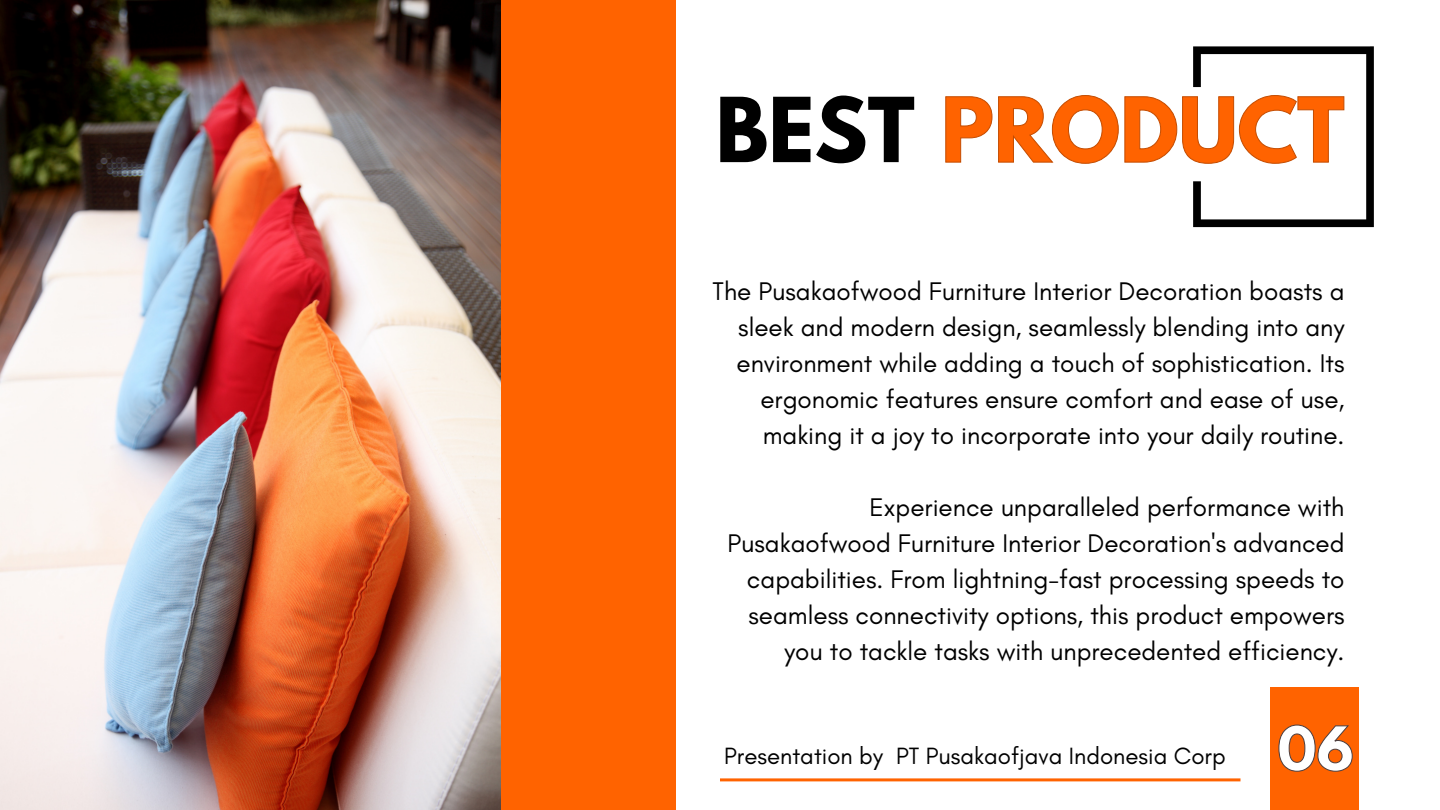
<style>
.page{position:relative;width:1440px;height:810px;background:#fff}
.page>*{position:absolute;margin:0;border:0;box-sizing:border-box;transform-origin:0 0}
.t1{font:700 79.3px "League Spartan";color:#ff6300}
.t2{font:700 54px "League Spartan";color:#fff}
.t3{font:26px/36px "Glacial Indifference";color:#000;text-align:right}
.t4{font:24px "Glacial Indifference";color:#000}
.s1{color:#000}
</style>
<div class="page">
<img style="left:0;top:0;width:501px;height:810px">
<hr style="left:720px;top:778px;width:521px;height:3px;background:#ff6300">
<div style="left:1270px;top:688px;width:89px;height:122px;background:#ff6300"></div>
<div style="left:501px;top:0;width:175px;height:810px;background:#ff6300"></div>
<svg style="left:945px;top:46px;width:429px;height:181px"></svg>
<svg style="left:1279px;top:725px;width:74px;height:47px"></svg>
<p class="t1" style="left:716px;top:91px;width:631px"><span class="s1">BEST</span> PRODUCT</p>
<p class="t3" style="left:713px;top:273px;width:633px">The Pusakaofwood Furniture Interior Decoration boasts a sleek and modern design, seamlessly blending into any environment while adding a touch of sophistication. Its ergonomic features ensure comfort and ease of use, making it a joy to incorporate into your daily routine.</p>
<p class="t3" style="left:728px;top:489px;width:619px">Experience unparalleled performance with Pusakaofwood Furniture Interior Decoration's advanced capabilities. From lightning-fast processing speeds to seamless connectivity options, this product empowers you to tackle tasks with unprecedented efficiency.</p>
<p class="t4" style="left:724px;top:742px;width:503px">Presentation by PT Pusakaofjava Indonesia Corp</p>
<p class="t2" style="left:1277px;top:722px;width:78px">06</p>
</div>
